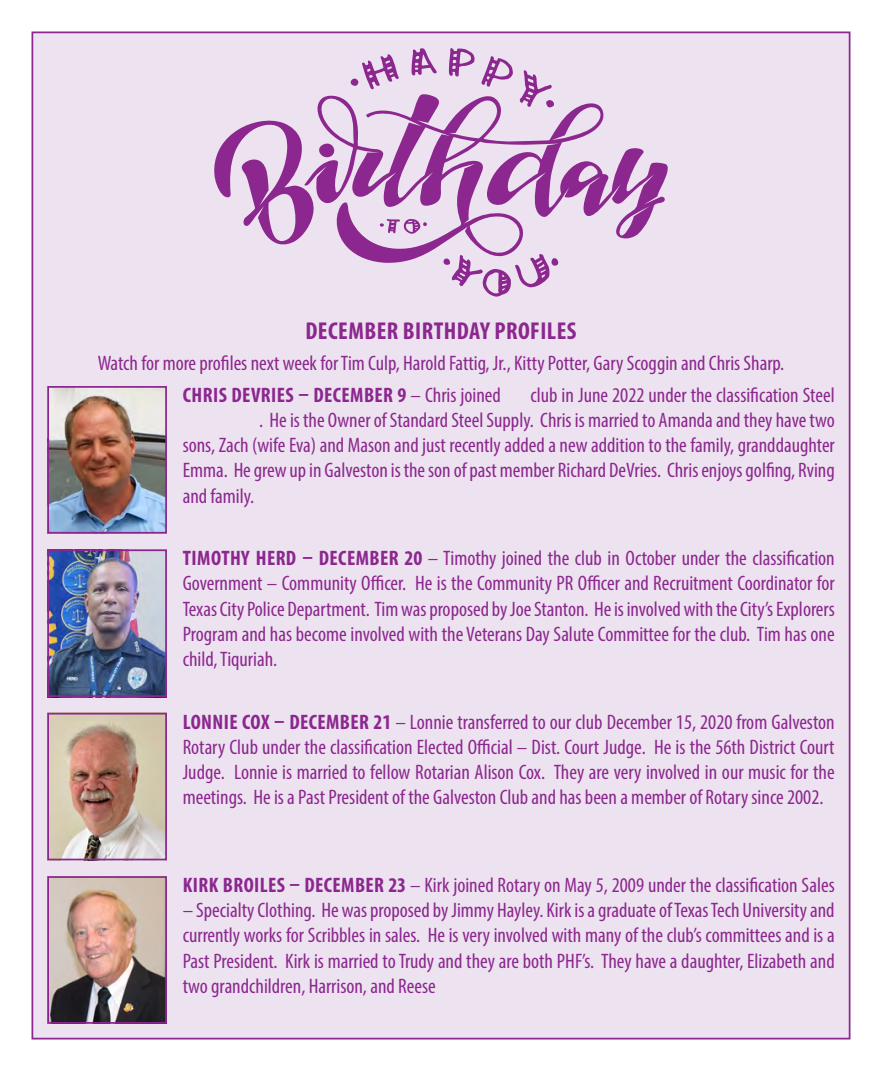
<style>
.page{position:relative;width:882px;height:1071px;background:#fff}
.page>*{position:absolute;margin:0;border:0;box-sizing:border-box;transform-origin:0 0}
.t1{font:700 condensed 24.5px "Myriad Pro";letter-spacing:.02em;color:#8c278f}
.t2{font:condensed 21px/25.2px "Myriad Pro";color:#8c278f;text-align:justify}
.t3{font:700 condensed 21px "Myriad Pro";letter-spacing:.02em;color:#8c278f}
.s1{font-weight:400}
.s2{font-weight:700}
</style>
<div class="page">
<div style="left:32px;top:32px;width:818px;height:1008px;background:#ede3f0;border:2px solid #8c278f"></div>
<img style="left:50px;top:389px;width:114px;height:142px">
<div style="left:47px;top:386px;width:120px;height:148px;border:2px solid #8c278f"></div>
<img style="left:50px;top:552px;width:114px;height:142px">
<div style="left:47px;top:549px;width:120px;height:148px;border:2px solid #8c278f"></div>
<img style="left:50px;top:879px;width:114px;height:142px">
<div style="left:47px;top:876px;width:120px;height:148px;border:2px solid #8c278f"></div>
<img style="left:50px;top:716px;width:114px;height:141px">
<div style="left:47px;top:713px;width:120px;height:147px;border:2px solid #8c278f"></div>
<svg style="left:362px;top:54px;width:37px;height:36px"></svg>
<svg style="left:481px;top:56px;width:32px;height:31px"></svg>
<svg style="left:449px;top:48px;width:26px;height:29px"></svg>
<svg style="left:411px;top:48px;width:26px;height:28px"></svg>
<svg style="left:523px;top:70px;width:29px;height:22px"></svg>
<div style="left:351px;top:79px;width:7px;height:7px;background:#8c278f;border-radius:3px"></div>
<svg style="left:444px;top:263px;width:115px;height:34px"></svg>
<svg style="left:214px;top:120px;width:90px;height:125px"></svg>
<svg style="left:304px;top:92px;width:364px;height:171px"></svg>
<p class="t1" style="left:305px;top:315px;width:273px">DECEMBER BIRTHDAY PROFILES</p>
<p class="t2" style="left:98px;top:350px;width:688px">Watch for more profiles next week for Tim Culp, Harold Fattig, Jr., Kitty Potter, Gary Scoggin and Chris Sharp.</p>
<p class="t3" style="left:183px;top:382px;width:319px">CHRIS DEVRIES – DECEMBER 9 <span class="s1">– Chris joined</span></p>
<p class="t2" style="left:531px;top:382px;width:306px">club in June 2022 under the classification Steel</p>
<p class="t2" style="left:259px;top:407px;width:577px">. He is the Owner of Standard Steel Supply. Chris is married to Amanda and they have two</p>
<p class="t2" style="left:183px;top:432px;width:654px">sons, Zach (wife Eva) and Mason and just recently added a new addition to the family, granddaughter</p>
<p class="t2" style="left:183px;top:458px;width:654px">Emma. He grew up in Galveston is the son of past member Richard DeVries. Chris enjoys golfing, Rving</p>
<p class="t2" style="left:183px;top:483px;width:73px">and family.</p>
<p class="t2" style="left:183px;top:545px;width:654px"><span class="s2">TIMOTHY HERD – DECEMBER 20</span> – Timothy joined the club in October under the classification Government – Community Officer. He is the Community PR Officer and Recruitment Coordinator for Texas City Police Department. Tim was proposed by Joe Stanton. He is involved with the City’s Explorers Program and has become involved with the Veterans Day Salute Committee for the club. Tim has one child, Tiquriah.</p>
<p class="t2" style="left:183px;top:709px;width:654px"><span class="s2">LONNIE COX – DECEMBER 21</span> – Lonnie transferred to our club December 15, 2020 from Galveston Rotary Club under the classification Elected Official – Dist. Court Judge. He is the 56th District Court Judge. Lonnie is married to fellow Rotarian Alison Cox. They are very involved in our music for the meetings. He is a Past President of the Galveston Club and has been a member of Rotary since 2002.</p>
<p class="t2" style="left:183px;top:872px;width:653px"><span class="s2">KIRK BROILES – DECEMBER 23</span> – Kirk joined Rotary on May 5, 2009 under the classification Sales</p>
<p class="t2" style="left:183px;top:897px;width:654px">– Specialty Clothing. He was proposed by Jimmy Hayley. Kirk is a graduate of Texas Tech University and currently works for Scribbles in sales. He is very involved with many of the club’s committees and is a Past President. Kirk is married to Trudy and they are both PHF’s. They have a daughter, Elizabeth and two grandchildren, Harrison, and Reese</p>
</div>
